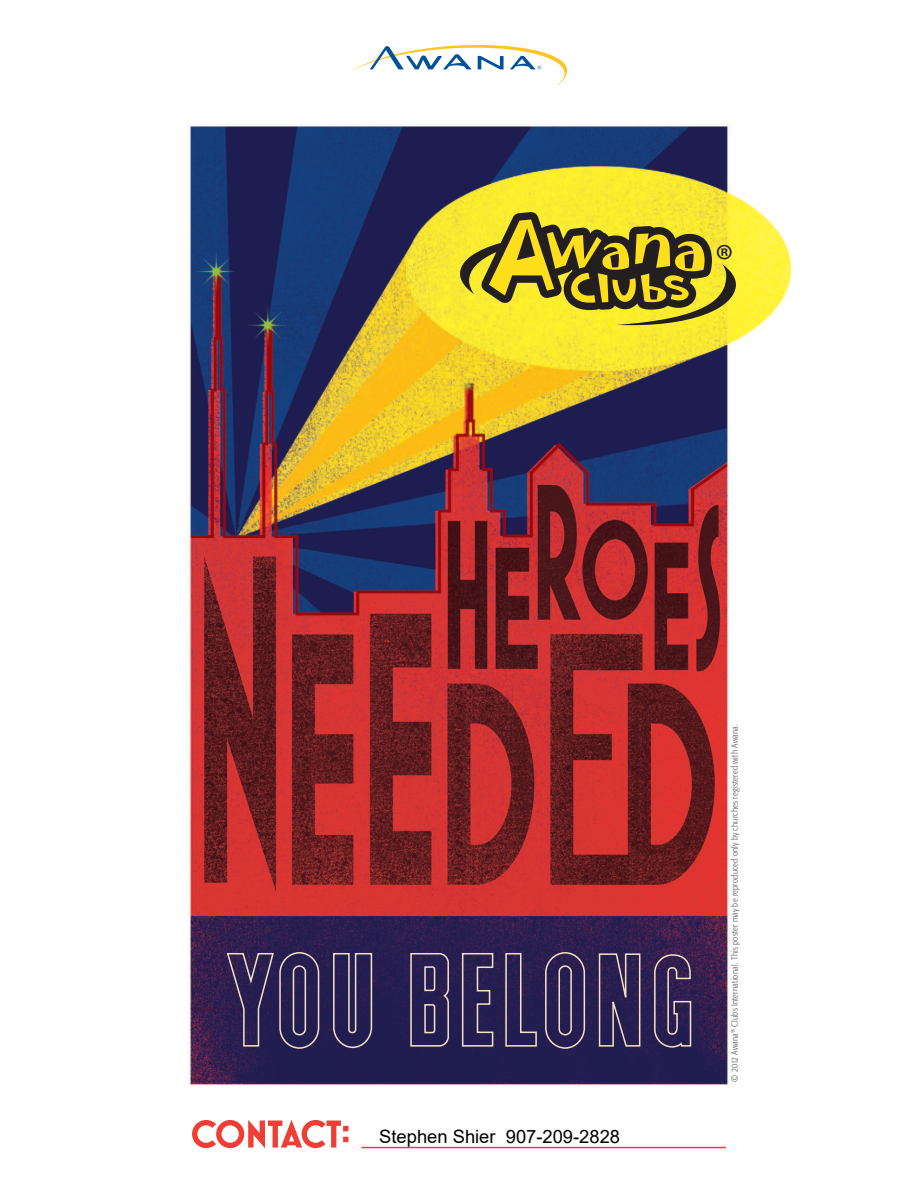
<style>
.page{position:relative;width:918px;height:1188px;background:#fff}
.page>*{position:absolute;margin:0;border:0;box-sizing:border-box;transform-origin:0 0}
.t1{font:44.1px "Myriad Pro";color:#231f20}
.t2{font:18.3px "Arial";color:#000}
.t3{font:300 condensed 9px "Formata BQ";letter-spacing:.025em;color:#57585a}
</style>
<div class="page">
<img style="left:188px;top:125px;width:604px;height:1024px">
<svg style="left:351px;top:45px;width:216px;height:42px"></svg>
<svg style="left:226px;top:951px;width:466px;height:99px;background:#3b325b"></svg>
<svg style="left:192px;top:1120px;width:156px;height:28px"></svg>
<hr style="left:362px;top:1147px;width:364px;height:1px;background:#ee3e35">
<svg style="left:460px;top:212px;width:276px;height:116px;background:#b1a326"></svg>
<p class="t1" style="left:715px;top:233px;width:20px">®</p>
<h2 class="t2" style="left:379px;top:1124px;width:242px">Stephen Shier 907-209-2828</h2>
<p class="t3" style="left:730px;top:1082px;width:359px;rotate:-90deg">© 2012 Awana<sup>®</sup> Clubs International. This poster may be reproduced only by churches registered with Awana.</p>
</div>
